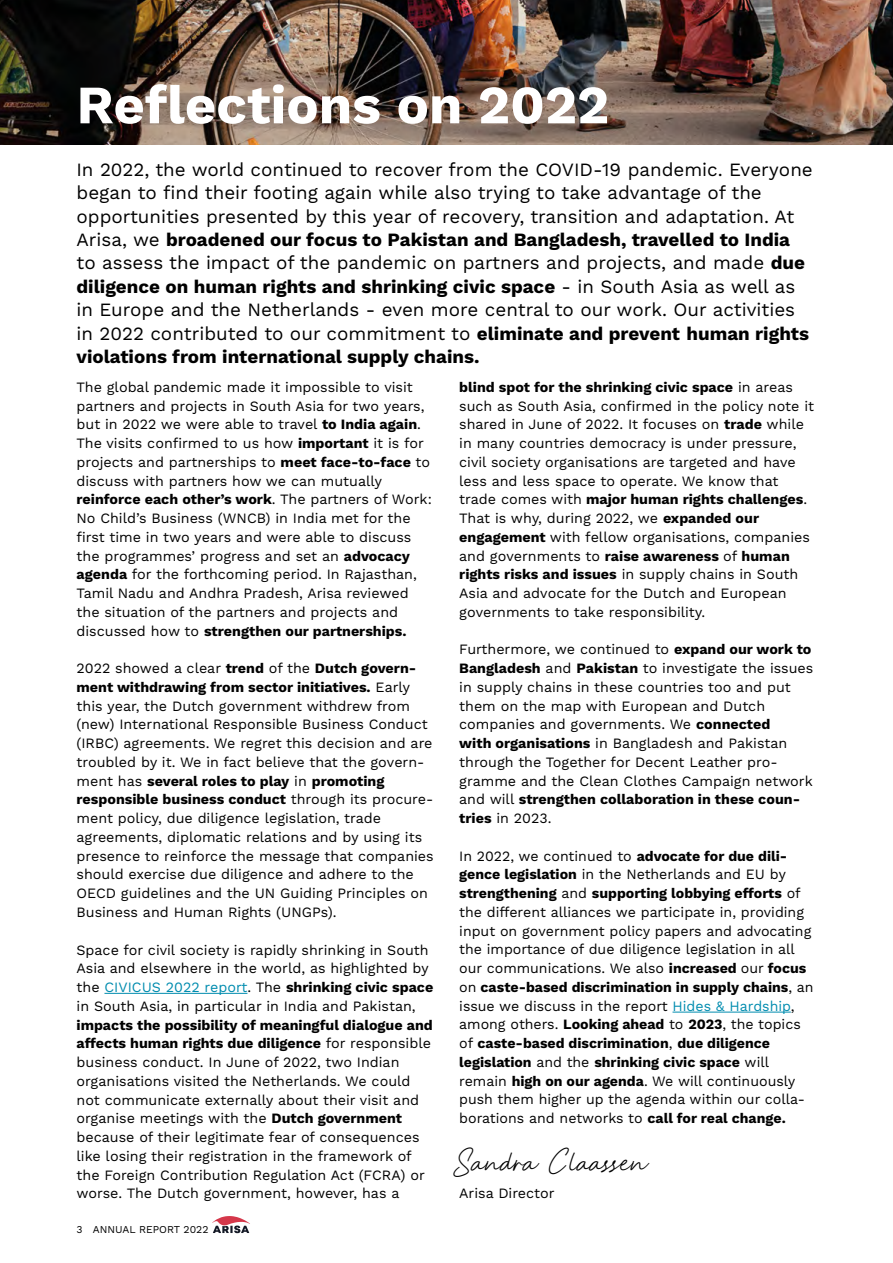
<style>
.page{position:relative;width:893px;height:1263px;background:#fff}
.page>*{position:absolute;margin:0;border:0;box-sizing:border-box;transform-origin:0 0}
.t1{font:700 54px "Work Sans";color:#fff}
.t2{font:30px "Anstery Script";color:#000}
.t3{font:18.75px/23.4px "Work Sans";color:#000}
.t4{font:14.25px/18.8px "Work Sans";color:#000}
.t5{font:10.5px "Work Sans";color:#000}
.s1{font-weight:700}
.s2{color:#008caf}
</style>
<div class="page">
<img style="left:0;top:0;width:893px;height:145px">
<hr style="left:104px;top:993px;width:143px;height:1px;background:#008caf">
<hr style="left:672px;top:1012px;width:119px;height:1px;background:#008caf">
<svg style="left:212px;top:1216px;width:38px;height:17px"></svg>
<h1 class="t1" style="left:77px;top:74px;width:534px">Reflections on 2022</h1>
<p class="t3" style="left:77px;top:159px;width:738px">In 2022, the world continued to recover from the COVID-19 pandemic. Everyone began to find their footing again while also trying to take advantage of the opportunities presented by this year of recovery, transition and adaptation. At Arisa, we <span class="s1">broadened our focus to Pakistan and Bangladesh, travelled to India </span>to assess the impact of the pandemic on partners and projects, and made <span class="s1">due diligence on human rights and shrinking civic space</span> - in South Asia as well as in Europe and the Netherlands - even more central to our work. Our activities in 2022 contributed to our commitment to <span class="s1">eliminate and prevent human rights violations from international supply chains.</span></p>
<p class="t4" style="left:77px;top:378px;width:357px">The global pandemic made it impossible to visit partners and projects in South Asia for two years, but in 2022 we were able to travel <span class="s1">to India again</span>.<br>The visits confirmed to us how <span class="s1">important</span> it is for projects and partnerships to <span class="s1">meet face-to-face</span> to discuss with partners how we can mutually <span class="s1">reinforce each other’s work</span>. The partners of Work:<br>No Child’s Business (WNCB) in India met for the first time in two years and were able to discuss the programmes’ progress and set an <span class="s1">advocacy agenda</span> for the forthcoming period. In Rajasthan, Tamil Nadu and Andhra Pradesh, Arisa reviewed the situation of the partners and projects and discussed how to <span class="s1">strengthen our partnerships.</span></p>
<p class="t4" style="left:77px;top:659px;width:359px">2022 showed a clear <span class="s1">trend</span> of the <span class="s1">Dutch govern&shy;ment withdrawing from sector initiatives.</span> Early this year, the Dutch government withdrew from (new) International Responsible Business Conduct (IRBC) agreements. We regret this decision and are troubled by it. We in fact believe that the govern&shy;ment has <span class="s1">several roles to play</span> in <span class="s1">promoting responsible business conduct</span> through its procure&shy;ment policy, due diligence legislation, trade agreements, diplomatic relations and by using its presence to reinforce the message that companies should exercise due diligence and adhere to the OECD guidelines and the UN Guiding Principles on Business and Human Rights (UNGPs).</p>
<p class="t4" style="left:77px;top:941px;width:358px">Space for civil society is rapidly shrinking in South Asia and elsewhere in the world, as highlighted by the <span class="s2">CIVICUS 2022 report</span>. The <span class="s1">shrinking civic space </span>in South Asia, in particular in India and Pakistan,</p>
<p class="t4" style="left:77px;top:1016px;width:358px"><span class="s1">impacts the possibility of meaningful dialogue and affects human rights due diligence</span> for responsible business conduct. In June of 2022, two Indian organisations visited the Netherlands. We could not communicate externally about their visit and organise meetings with the <span class="s1">Dutch government </span>because of their legitimate fear of consequences like losing their registration in the framework of the Foreign Contribution Regulation Act (FCRA) or worse. The Dutch government, however, has a</p>
<p class="t5" style="left:77px;top:1223px;width:133px">3 ANNUAL REPORT 2022</p>
<p class="t4" style="left:459px;top:378px;width:356px"><span class="s1">blind spot for the shrinking civic space</span> in areas such as South Asia, confirmed in the policy note it shared in June of 2022. It focuses on <span class="s1">trade</span> while in many countries democracy is under pressure, civil society organisations are targeted and have less and less space to operate. We know that trade comes with <span class="s1">major human rights challenges</span>.<br>That is why, during 2022, we <span class="s1">expanded our engagement</span> with fellow organisations, companies and governments to <span class="s1">raise awareness</span> of <span class="s1">human rights risks and issues</span> in supply chains in South Asia and advocate for the Dutch and European governments to take responsibility.</p>
<p class="t4" style="left:459px;top:641px;width:356px">Furthermore, we continued to <span class="s1">expand our work to Bangladesh</span> and <span class="s1">Pakistan</span> to investigate the issues in supply chains in these countries too and put them on the map with European and Dutch companies and governments. We <span class="s1">connected<br>with organisations</span> in Bangladesh and Pakistan through the Together for Decent Leather pro&shy;gramme and the Clean Clothes Campaign network and will <span class="s1">strengthen collaboration in these coun&shy;tries</span> in 2023.</p>
<p class="t4" style="left:459px;top:847px;width:356px">In 2022, we continued to <span class="s1">advocate for due dili&shy;gence legislation</span> in the Netherlands and EU by <span class="s1">strengthening</span> and <span class="s1">supporting lobbying efforts</span> of the different alliances we participate in, providing input on government policy papers and advocating the importance of due diligence legislation in all our communications. We also <span class="s1">increased</span> our <span class="s1">focus </span>on <span class="s1">caste-based discrimination in supply chains</span>, an issue we discuss in the report <span class="s2">Hides &amp; Hardship</span>, among others. <span class="s1">Looking ahead</span> to <span class="s1">2023</span>, the topics of <span class="s1">caste-based discrimination</span>, <span class="s1">due diligence legislation</span> and the <span class="s1">shrinking civic space</span> will remain <span class="s1">high on our agenda</span>. We will continuously push them higher up the agenda within our colla&shy;borations and networks to <span class="s1">call for real change.</span></p>
<h2 class="t2" style="left:453px;top:1144px;width:196px">Sandra Claassen</h2>
<p class="t4" style="left:459px;top:1184px;width:97px">Arisa Director</p>
</div>
